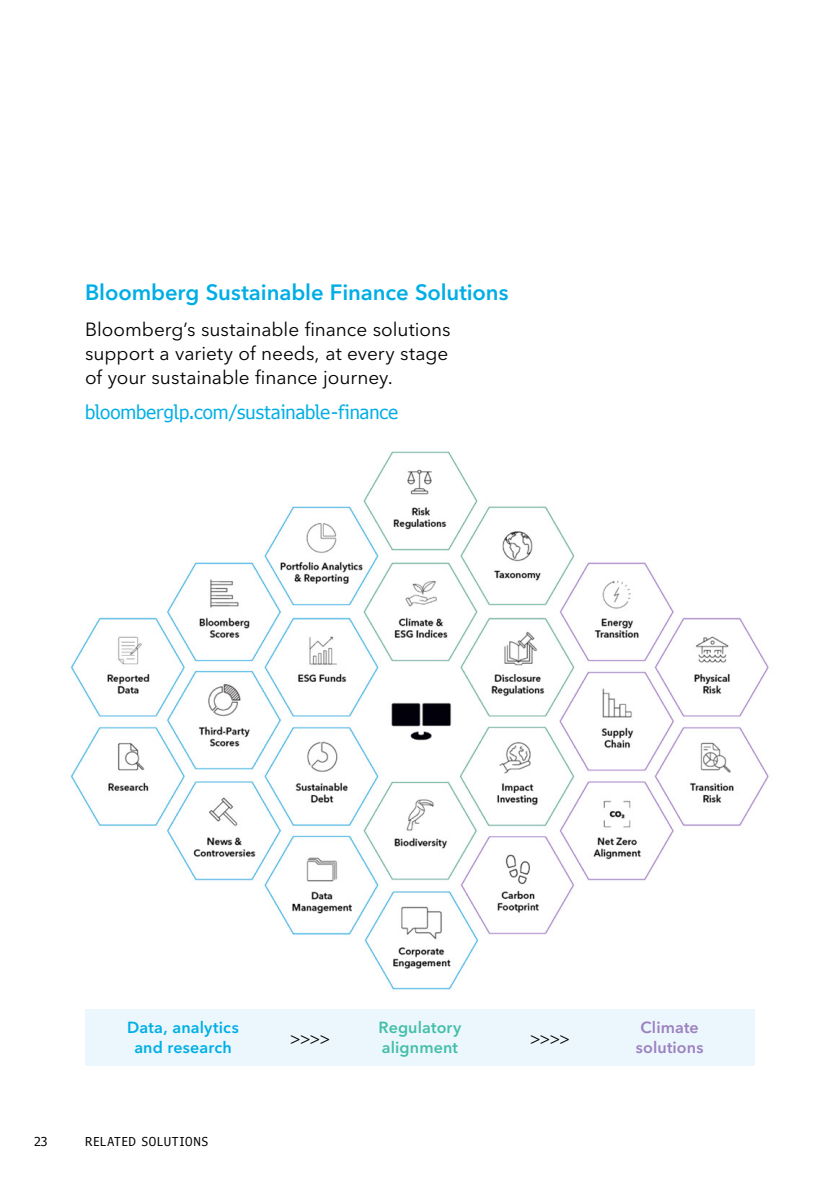
<style>
.page{position:relative;width:840px;height:1191px;background:#fff}
.page>*{position:absolute;margin:0;border:0;box-sizing:border-box;transform-origin:0 0}
.t1{font:600 22px "Avenir Next M For BBG";letter-spacing:-.005em;color:#00aee5}
.t2{font:19px/24px "Avenir Next M For BBG";color:#000;text-align:justify}
.t3{font:18px "Bloomberg Prop Unicode I";letter-spacing:-.015em;color:#00aee5}
.t4{font:18px "Avenir Next M For BBG";color:#000}
.t5{font:600 16px/20px "Avenir Next M For BBG";letter-spacing:.01em;color:#00aee5;text-align:center}
.t6{font:600 16px/20px "Avenir Next M For BBG";letter-spacing:.01em;color:#44beaa}
.t7{font:600 16px/20px "Avenir Next M For BBG";letter-spacing:.01em;color:#9c80bf}
.t8{font:12px "Bloomberg Prop Unicode I";letter-spacing:.06em;color:#000}
</style>
<div class="page">
<img style="left:70px;top:451px;width:699px;height:539px">
<div style="left:85px;top:1009px;width:669px;height:57px;background:#ebf7fc"></div>
<p class="t1" style="left:85px;top:279px;width:424px">Bloomberg Sustainable Finance Solutions</p>
<p class="t2" style="left:85px;top:317px;width:367px">Bloomberg’s sustainable finance solutions support a variety of needs, at every stage of your sustainable finance journey.</p>
<p class="t3" style="left:85px;top:401px;width:314px">bloomberglp.com/sustainable-finance</p>
<p class="t8" style="left:34px;top:1133px;width:15px">23</p>
<p class="t5" style="left:127px;top:1017px;width:113px">Data, analytics and research</p>
<p class="t8" style="left:85px;top:1133px;width:124px">RELATED SOLUTIONS</p>
<p class="t6" style="left:378px;top:1017px;width:84px">Regulatory alignment</p>
<p class="t4" style="left:290px;top:1028px;width:42px">&gt;&gt;&gt;&gt;</p>
<p class="t4" style="left:529px;top:1028px;width:42px">&gt;&gt;&gt;&gt;</p>
<p class="t7" style="left:635px;top:1017px;width:69px">Climate solutions</p>
</div>
